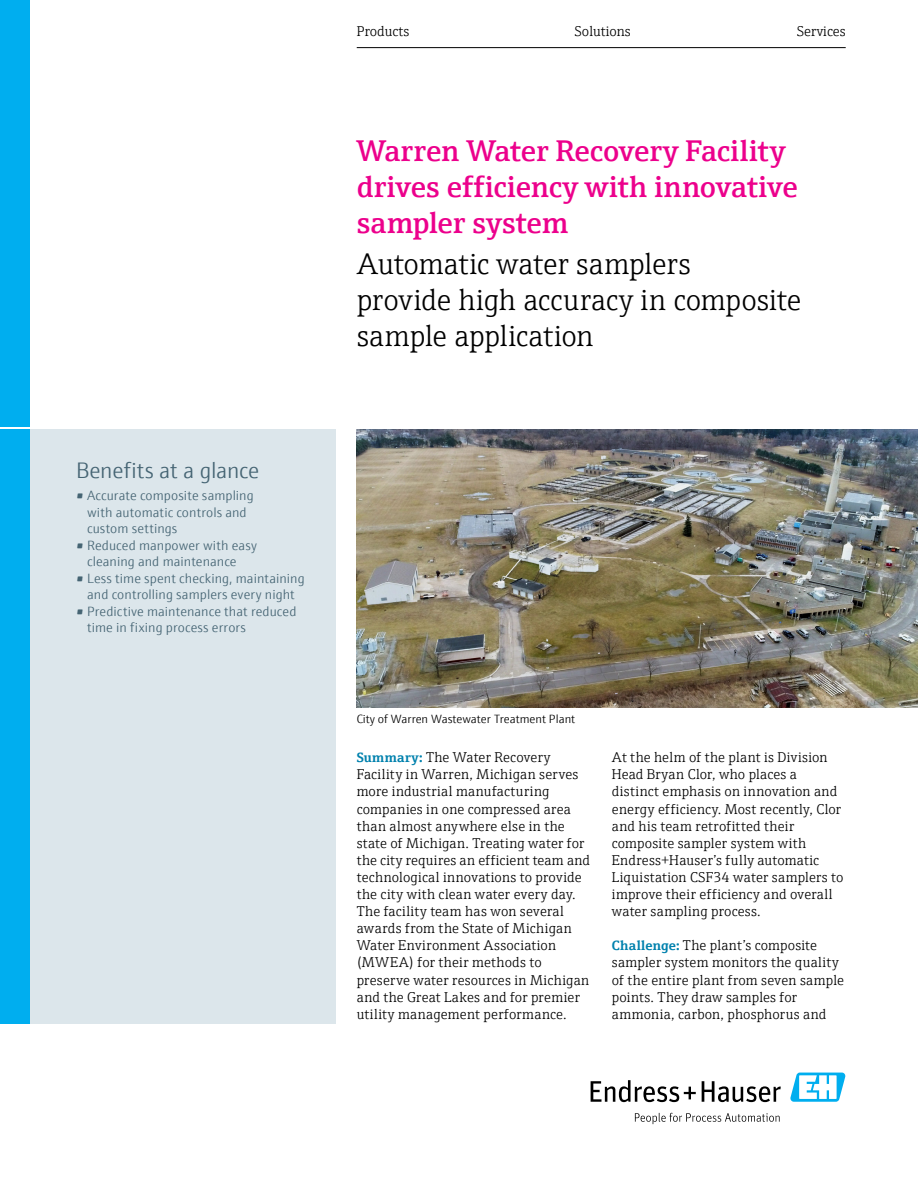
<style>
.page{position:relative;width:918px;height:1188px;background:#fff}
.page>*{position:absolute;margin:0;border:0;box-sizing:border-box;transform-origin:0 0}
.t1{font:600 30px/36px "E+H Serif";color:#ec008c}
.t2{font:300 30px/36px "E+H Serif";letter-spacing:-.01em;color:#000}
.t3{font:300 22.5px "E+H Sans";letter-spacing:-.01em;color:#456473}
.t4{font:300 14.25px/17.1px "E+H Serif";letter-spacing:.015em;color:#000}
.t5{font:300 13.5px/16.5px "E+H Sans";letter-spacing:.01em;color:#456473}
.t6{font:300 12px "E+H Sans";color:#000}
.s1{font-weight:700;font-size:13.5px;color:#0081ad}
</style>
<div class="page">
<hr style="left:357px;top:47px;width:489px;height:1px;background:#000">
<svg style="left:591px;top:1080px;width:105px;height:22px"></svg>
<svg style="left:702px;top:1081px;width:79px;height:21px"></svg>
<svg style="left:635px;top:1113px;width:145px;height:11px"></svg>
<svg style="left:790px;top:1073px;width:56px;height:29px"></svg>
<div style="left:0;top:0;width:30px;height:427px;background:#00aeef"></div>
<div style="left:30px;top:429px;width:305px;height:595px;background:#dce6eb"></div>
<div style="left:0;top:429px;width:30px;height:595px;background:#00aeef"></div>
<img style="left:357px;top:429px;width:561px;height:279px">
<h2 class="t3" style="left:76px;top:454px;width:185px">Benefits at a glance</h2>
<p class="t5" style="left:87px;top:486px;width:168px;text-indent:-11px">• Accurate composite sampling with automatic controls and custom settings</p>
<p class="t5" style="left:87px;top:536px;width:171px;text-indent:-11px">• Reduced manpower with easy cleaning and maintenance</p>
<p class="t5" style="left:76px;top:569px;width:230px;text-align:center">• Less time spent checking, maintaining and controlling samplers every night</p>
<p class="t5" style="left:87px;top:602px;width:211px;text-indent:-11px">• Predictive maintenance that reduced time in fixing process errors</p>
<p class="t4" style="left:357px;top:22px;width:54px">Products</p>
<p class="t4" style="left:575px;top:22px;width:57px">Solutions</p>
<p class="t4" style="left:797px;top:22px;width:50px">Services</p>
<h1 class="t1" style="left:357px;top:130px;width:443px">Warren Water Recovery Facility drives efficiency with innovative sampler system</h1>
<h1 class="t2" style="left:357px;top:244px;width:446px">Automatic water samplers<br>provide high accuracy in composite sample application</h1>
<p class="t6" style="left:357px;top:710px;width:220px">City of Warren Wastewater Treatment Plant</p>
<p class="t4" style="left:357px;top:748px;width:235px"><span class="s1">Summary:</span> The Water Recovery Facility in Warren, Michigan serves more industrial manufacturing companies in one compressed area than almost anywhere else in the state of Michigan. Treating water for the city requires an efficient team and technological innovations to provide the city with clean water every day.<br>The facility team has won several awards from the State of Michigan Water Environment Association (MWEA) for their methods to preserve water resources in Michigan and the Great Lakes and for premier utility management performance.</p>
<p class="t4" style="left:612px;top:748px;width:233px">At the helm of the plant is Division Head Bryan Clor, who places a distinct emphasis on innovation and energy efficiency. Most recently, Clor and his team retrofitted their composite sampler system with Endress+Hauser’s fully automatic Liquistation CSF34 water samplers to improve their efficiency and overall water sampling process.</p>
<p class="t4" style="left:612px;top:936px;width:234px"><span class="s1">Challenge:</span> The plant’s composite sampler system monitors the quality of the entire plant from seven sample points. They draw samples for ammonia, carbon, phosphorus and</p>
</div>
